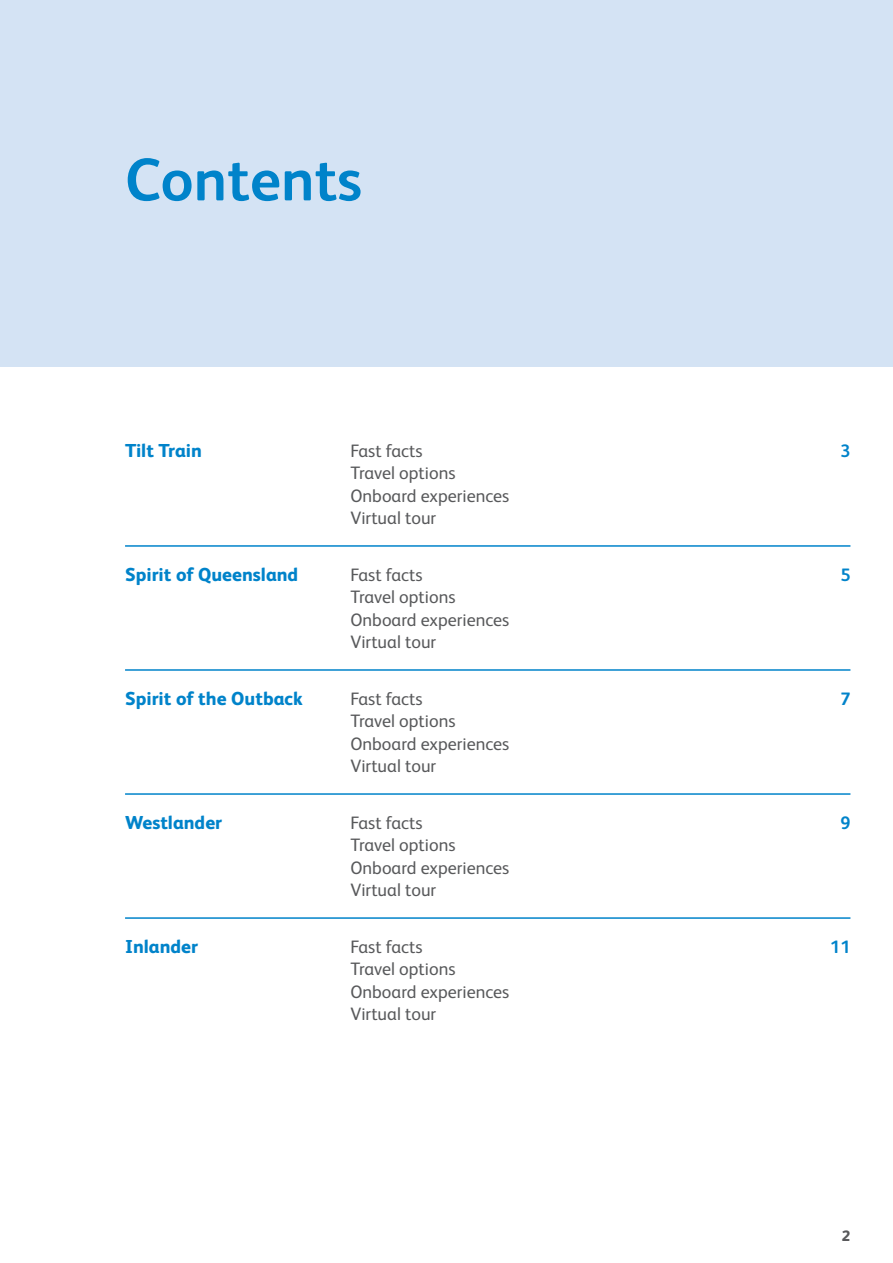
<style>
.page{position:relative;width:893px;height:1263px;background:#fff}
.page>*{position:absolute;margin:0;border:0;box-sizing:border-box;transform-origin:0 0}
.t1{font:700 60px "FS Albert Pro";color:#0083ca}
.t2{font:800 18.75px "FS Albert Pro";color:#0083ca}
.t3{font:18px/22.5px "FS Albert Pro";color:#58595b}
.t4{font:700 18px "FS Albert Pro";color:#0083ca}
.t5{font:800 15px "FS Albert Pro";color:#58595b}
</style>
<div class="page">
<div style="left:0;top:0;width:893px;height:366px;background:#d4e3f4"></div>
<hr style="left:125px;top:545px;width:725px;height:2px;background:#0083ca">
<hr style="left:125px;top:669px;width:725px;height:2px;background:#0083ca">
<hr style="left:125px;top:793px;width:725px;height:2px;background:#0083ca">
<hr style="left:125px;top:917px;width:725px;height:2px;background:#0083ca">
<h1 class="t1" style="left:125px;top:138px;width:238px">Contents</h1>
<p class="t2" style="left:125px;top:435px;width:78px">Tilt Train</p>
<p class="t3" style="left:350px;top:438px;width:74px">Fast facts</p>
<p class="t4" style="left:840px;top:438px;width:12px">3</p>
<p class="t3" style="left:350px;top:460px;width:161px">Travel options<br>Onboard experiences<br>Virtual tour</p>
<p class="t2" style="left:125px;top:559px;width:175px">Spirit of Queensland</p>
<p class="t3" style="left:350px;top:562px;width:74px">Fast facts</p>
<p class="t4" style="left:840px;top:562px;width:12px">5</p>
<p class="t3" style="left:350px;top:584px;width:161px">Travel options<br>Onboard experiences<br>Virtual tour</p>
<p class="t2" style="left:125px;top:683px;width:179px">Spirit of the Outback</p>
<p class="t3" style="left:350px;top:686px;width:74px">Fast facts</p>
<p class="t4" style="left:840px;top:686px;width:12px">7</p>
<p class="t3" style="left:350px;top:708px;width:161px">Travel options<br>Onboard experiences<br>Virtual tour</p>
<p class="t2" style="left:125px;top:808px;width:99px">Westlander</p>
<p class="t3" style="left:350px;top:810px;width:74px">Fast facts</p>
<p class="t4" style="left:840px;top:810px;width:12px">9</p>
<p class="t3" style="left:350px;top:832px;width:161px">Travel options<br>Onboard experiences<br>Virtual tour</p>
<p class="t2" style="left:125px;top:932px;width:75px">Inlander</p>
<p class="t3" style="left:350px;top:934px;width:74px">Fast facts</p>
<p class="t4" style="left:830px;top:934px;width:22px">11</p>
<p class="t3" style="left:350px;top:956px;width:161px">Travel options<br>Onboard experiences<br>Virtual tour</p>
<p class="t5" style="left:842px;top:1223px;width:10px">2</p>
</div>
